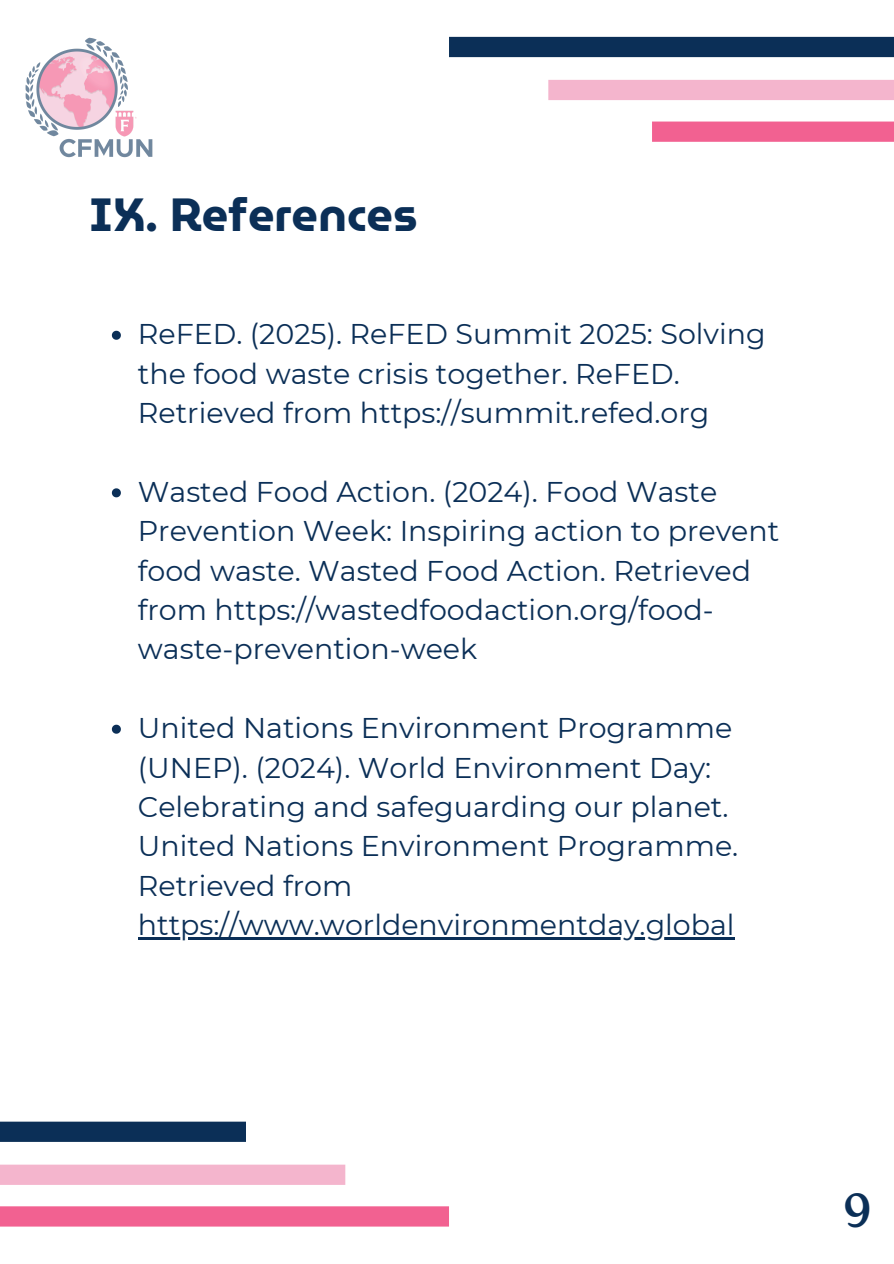
<style>
.page{position:relative;width:894px;height:1264px;background:#fff}
.page>*{position:absolute;margin:0;border:0;box-sizing:border-box;transform-origin:0 0}
.t1{font:47.85px "Roca One";color:#0b2f57}
.t2{font:700 46.5px "Museo Moderno";color:#0b2f57}
.t3{font:28.5px/39.3px "Montserrat";color:#0b2f57}
</style>
<div class="page">
<img style="left:25px;top:37px;width:128px;height:121px">
<svg style="left:112px;top:331px;width:9px;height:9px"></svg>
<svg style="left:112px;top:488px;width:9px;height:9px"></svg>
<svg style="left:112px;top:724px;width:9px;height:9px"></svg>
<hr style="left:138px;top:937px;width:596px;height:2px;background:#0b2f57">
<div style="left:449px;top:37px;width:444px;height:20px;background:#0b2f57"></div>
<div style="left:548px;top:80px;width:345px;height:20px;background:#f4b5cd"></div>
<div style="left:651px;top:121px;width:242px;height:21px;background:#f26191"></div>
<div style="left:0;top:1121px;width:246px;height:20px;background:#0b2f57"></div>
<div style="left:0;top:1164px;width:345px;height:20px;background:#f4b5cd"></div>
<div style="left:0;top:1206px;width:449px;height:20px;background:#f26191"></div>
<h1 class="t2" style="left:89px;top:178px;width:330px">IX. References</h1>
<p class="t3" style="left:138px;top:314px;width:629px">ReFED. (2025). ReFED Summit 2025: Solving the food waste crisis together. ReFED.<br>Retrieved from https://summit.refed.org</p>
<p class="t3" style="left:138px;top:472px;width:642px">Wasted Food Action. (2024). Food Waste Prevention Week: Inspiring action to prevent food waste. Wasted Food Action. Retrieved from https://wastedfoodaction.org/food&shy;waste-prevention-week</p>
<p class="t3" style="left:138px;top:708px;width:601px">United Nations Environment Programme (UNEP). (2024). World Environment Day:<br>Celebrating and safeguarding our planet.<br>United Nations Environment Programme.<br>Retrieved from</p>
<p class="t3" style="left:138px;top:905px;width:598px">https://www.worldenvironmentday.global</p>
<p class="t1" style="left:842px;top:1182px;width:30px">9</p>
</div>
